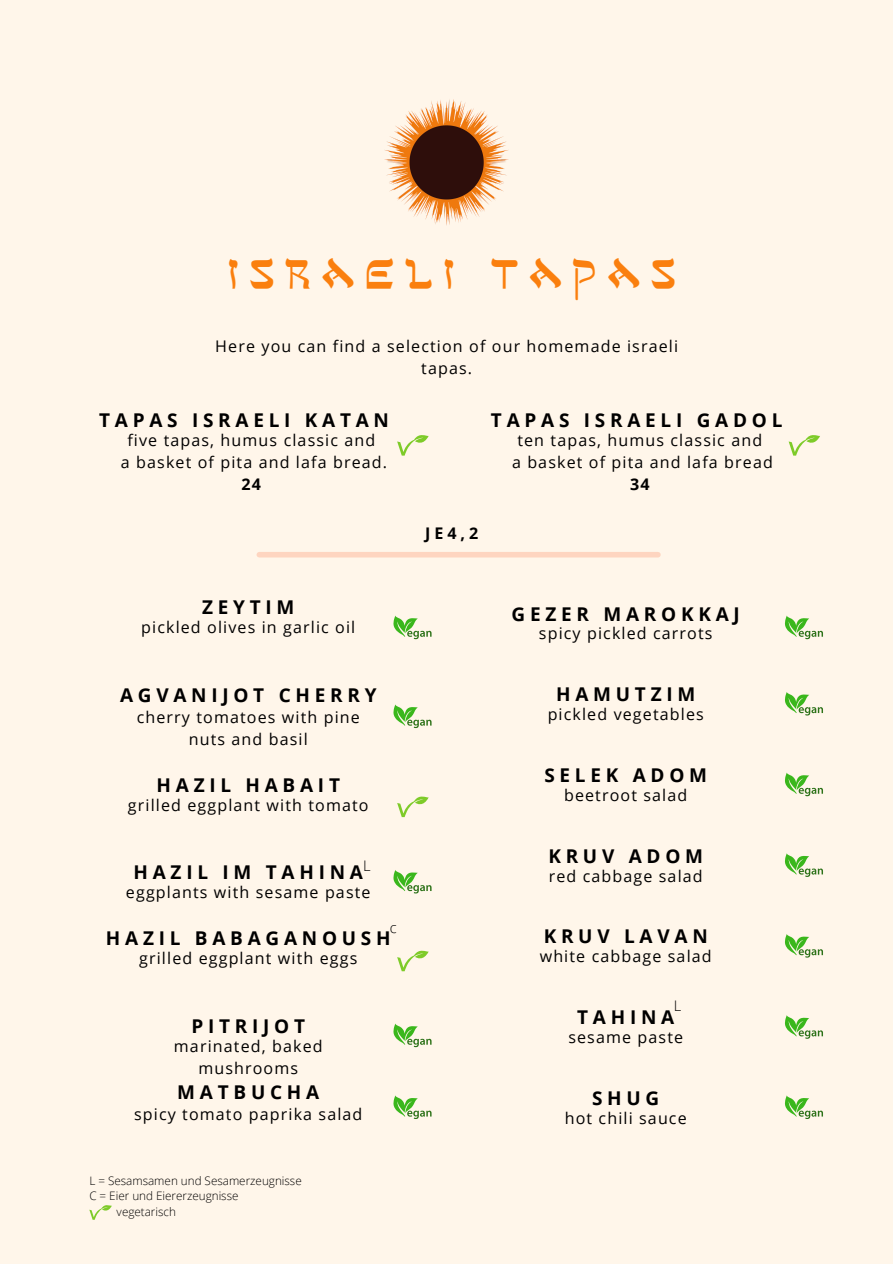
<style>
.page{position:relative;width:893px;height:1264px;background:#fff}
.page>*{position:absolute;margin:0;border:0;box-sizing:border-box;transform-origin:0 0}
.t1{font:43.35px "Sefer AH";letter-spacing:.25em;color:#fa7f0e}
.t2{font:700 18.9px "Open Sans";letter-spacing:.25em;color:#000}
.t3{font:16.05px/21.9px "Open Sans";letter-spacing:.07em;color:#000;text-align:center}
.t4{font:700 16.05px "Open Sans";color:#000}
.t5{font:300 14.55px "Open Sans";color:#000}
.t6{font:300 11.7px "Open Sans";color:#000}
.s1{font-weight:700}
</style>
<div class="page">
<div style="left:0;top:0;width:892px;height:1263px;background:#fff6ea"></div>
<img style="left:384px;top:99px;width:125px;height:126px">
<div style="left:259px;top:552px;width:399px;height:5px;background:#fed5c0"></div>
<svg style="left:89px;top:1205px;width:23px;height:14px"></svg>
<svg style="left:393px;top:615px;width:38px;height:24px"></svg>
<svg style="left:393px;top:704px;width:38px;height:24px"></svg>
<svg style="left:393px;top:870px;width:38px;height:23px"></svg>
<svg style="left:393px;top:1023px;width:38px;height:24px"></svg>
<svg style="left:393px;top:1095px;width:38px;height:23px"></svg>
<svg style="left:785px;top:615px;width:38px;height:24px"></svg>
<svg style="left:785px;top:692px;width:38px;height:23px"></svg>
<svg style="left:785px;top:772px;width:38px;height:24px"></svg>
<svg style="left:785px;top:853px;width:38px;height:23px"></svg>
<svg style="left:785px;top:934px;width:38px;height:23px"></svg>
<svg style="left:785px;top:1015px;width:38px;height:23px"></svg>
<svg style="left:785px;top:1095px;width:38px;height:23px"></svg>
<svg style="left:397px;top:796px;width:31px;height:21px"></svg>
<svg style="left:397px;top:950px;width:31px;height:21px"></svg>
<svg style="left:397px;top:435px;width:31px;height:20px"></svg>
<svg style="left:788px;top:435px;width:32px;height:20px"></svg>
<h1 class="t1" style="left:228px;top:247px;width:449px">ISRAELI TAPAS</h1>
<p class="t3" style="left:215px;top:335px;width:464px">Here you can find a selection of our homemade israeli tapas.</p>
<h2 class="t2" style="left:99px;top:407px;width:291px">TAPAS ISRAELI KATAN</h2>
<h4 class="t3" style="left:121px;top:429px;width:268px">five tapas, humus classic and<br>a basket of pita and lafa bread.<br><span class="s1">24</span></h4>
<p class="t2" style="left:491px;top:407px;width:293px">TAPAS ISRAELI GADOL</p>
<h2 class="t3" style="left:512px;top:429px;width:262px">ten tapas, humus classic and<br>a basket of pita and lafa bread<br><span class="s1">34</span></h2>
<h4 class="t2" style="left:202px;top:594px;width:94px">ZEYTIM</h4>
<h2 class="t3" style="left:141px;top:615px;width:215px">pickled olives in garlic oil</h2>
<h4 class="t2" style="left:120px;top:681px;width:258px">AGVANIJOT CHERRY</h4>
<p class="t3" style="left:137px;top:706px;width:225px">cherry tomatoes with pine nuts and basil</p>
<h2 class="t2" style="left:156px;top:771px;width:185px">HAZIL HABAIT</h2>
<h4 class="t3" style="left:128px;top:793px;width:242px">grilled eggplant with tomato</h4>
<h4 class="t5" style="left:363px;top:855px;width:9px">L</h4>
<h3 class="t2" style="left:133px;top:859px;width:231px">HAZIL IM TAHINA</h3>
<p class="t3" style="left:126px;top:881px;width:246px">eggplants with sesame paste</p>
<h2 class="t2" style="left:106px;top:924px;width:286px">HAZIL BABAGANOUSH</h2>
<h4 class="t3" style="left:139px;top:947px;width:220px">grilled eggplant with eggs</h4>
<h2 class="t5" style="left:390px;top:917px;width:8px">c</h2>
<p class="t2" style="left:191px;top:1012px;width:115px">PITRIJOT</p>
<h2 class="t3" style="left:174px;top:1034px;width:150px">marinated, baked mushrooms</h2>
<h4 class="t2" style="left:177px;top:1078px;width:143px">MATBUCHA</h4>
<h2 class="t3" style="left:134px;top:1102px;width:230px">spicy tomato paprika salad</h2>
<h4 class="t6" style="left:89px;top:1172px;width:214px">L = Sesamsamen und Sesamerzeugnisse</h4>
<h2 class="t6" style="left:89px;top:1187px;width:151px">C = Eier und Eiererzeugnisse</h2>
<h4 class="t6" style="left:117px;top:1203px;width:61px">vegetarisch</h4>
<p class="t4" style="left:425px;top:522px;width:55px">JE4,2</p>
<h4 class="t2" style="left:511px;top:600px;width:230px">GEZER MAROKKAJ</h4>
<p class="t3" style="left:539px;top:622px;width:175px">spicy pickled carrots</p>
<h2 class="t2" style="left:556px;top:681px;width:141px">HAMUTZIM</h2>
<h4 class="t3" style="left:547px;top:703px;width:158px">pickled vegetables</h4>
<p class="t2" style="left:544px;top:761px;width:164px">SELEK ADOM</p>
<h2 class="t3" style="left:564px;top:783px;width:125px">beetroot salad</h2>
<h4 class="t2" style="left:548px;top:842px;width:156px">KRUV ADOM</h4>
<p class="t3" style="left:548px;top:864px;width:155px">red cabbage salad</p>
<p class="t2" style="left:543px;top:923px;width:165px">KRUV LAVAN</p>
<h2 class="t3" style="left:539px;top:945px;width:173px">white cabbage salad</h2>
<h2 class="t5" style="left:674px;top:995px;width:9px">L</h2>
<h4 class="t2" style="left:577px;top:1003px;width:99px">TAHINA</h4>
<p class="t3" style="left:568px;top:1025px;width:116px">sesame paste</p>
<h4 class="t2" style="left:592px;top:1084px;width:69px">SHUG</h4>
<p class="t3" style="left:564px;top:1106px;width:123px">hot chili sauce</p>
</div>
